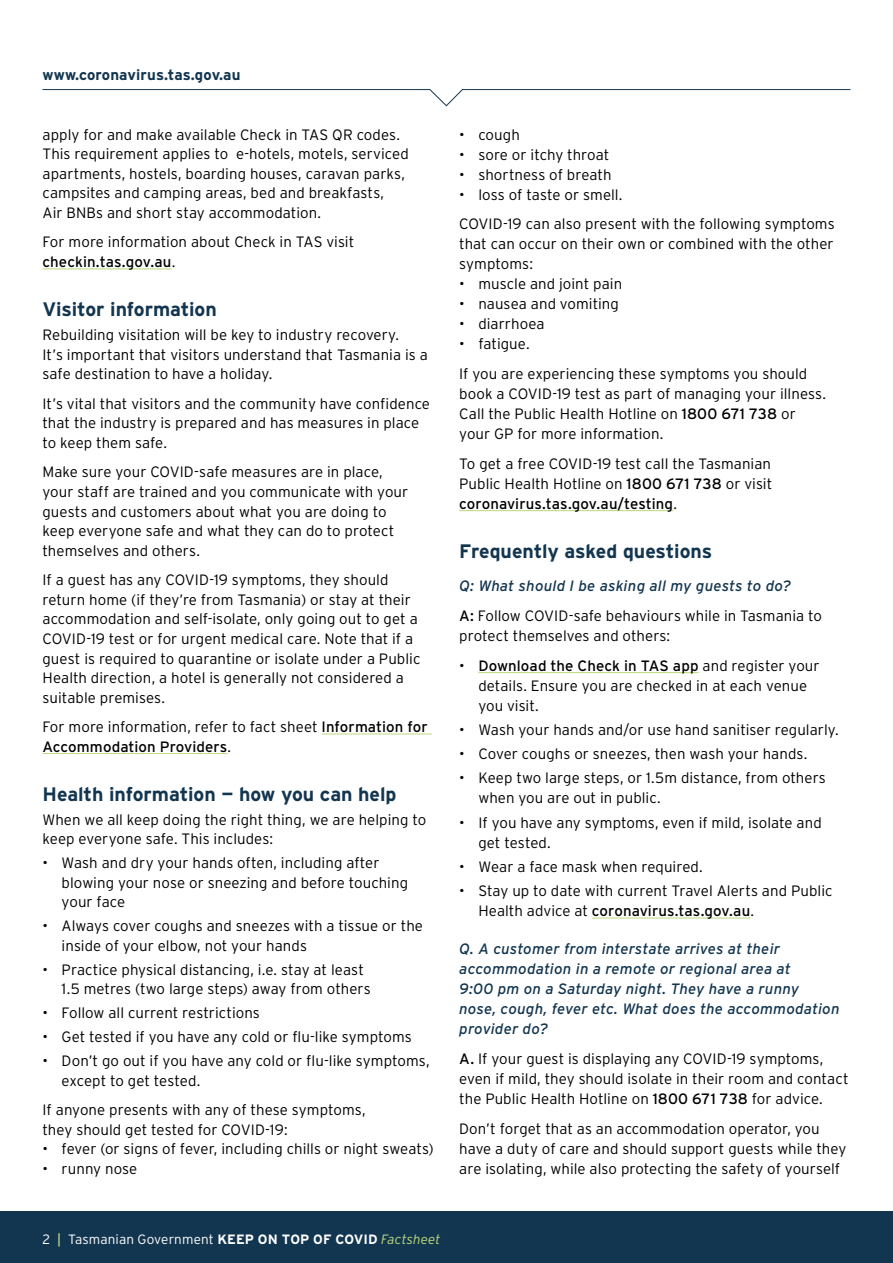
<style>
.page{position:relative;width:893px;height:1263px;background:#fff}
.page>*{position:absolute;margin:0;border:0;box-sizing:border-box;transform-origin:0 0}
.t1{font:700 19.5px "Interstate";letter-spacing:-.005em;color:#133650}
.t2{font:300 15px/19.6px "Interstate";letter-spacing:.005em;color:#000}
.t3{font:italic 15px/20px "Interstate";letter-spacing:.01em;color:#133650}
.t4{font:700 15px "Interstate";letter-spacing:.01em;color:#133650}
.t5{font:300 13.5px "Interstate";letter-spacing:.01em;color:#fff}
.s1{font-weight:400}
.s2{font-weight:400;font-style:italic;color:#133650}
.s3{font-weight:400;color:#bad97c}
.s4{font-weight:700}
.s5{font-style:italic;color:#bad97c}
</style>
<div class="page">
<div style="left:0;top:1212px;width:893px;height:51px;background:#133650"></div>
<svg style="left:42px;top:89px;width:809px;height:17px"></svg>
<hr style="left:43px;top:269px;width:129px;height:1px;background:#bad97c">
<hr style="left:322px;top:734px;width:110px;height:1px;background:#bad97c">
<hr style="left:43px;top:753px;width:184px;height:1px;background:#bad97c">
<hr style="left:459px;top:510px;width:214px;height:1px;background:#bad97c">
<hr style="left:478px;top:672px;width:221px;height:1px;background:#bad97c">
<hr style="left:592px;top:918px;width:158px;height:1px;background:#bad97c">
<p class="t4" style="left:43px;top:66px;width:200px">www.coronavirus.tas.gov.au</p>
<p class="t2" style="left:43px;top:124px;width:368px">apply for and make available Check in TAS QR codes.<br>This requirement applies to e-hotels, motels, serviced apartments, hostels, boarding houses, caravan parks, campsites and camping areas, bed and breakfasts,<br>Air BNBs and short stay accommodation.</p>
<p class="t2" style="left:43px;top:232px;width:313px">For more information about Check in TAS visit <span class="s1">checkin.tas.gov.au</span>.</p>
<h1 class="t1" style="left:43px;top:299px;width:176px">Visitor information</h1>
<p class="t2" style="left:43px;top:325px;width:387px">Rebuilding visitation will be key to industry recovery.<br>It’s important that visitors understand that Tasmania is a safe destination to have a holiday.</p>
<p class="t2" style="left:43px;top:393px;width:389px">It’s vital that visitors and the community have confidence that the industry is prepared and has measures in place to keep them safe.</p>
<p class="t2" style="left:43px;top:462px;width:367px">Make sure your COVID-safe measures are in place, your staff are trained and you communicate with your guests and customers about what you are doing to keep everyone safe and what they can do to protect themselves and others.</p>
<p class="t2" style="left:43px;top:570px;width:379px">If a guest has any COVID-19 symptoms, they should return home (if they’re from Tasmania) or stay at their accommodation and self-isolate, only going out to get a COVID-19 test or for urgent medical care. Note that if a guest is required to quarantine or isolate under a Public Health direction, a hotel is generally not considered a suitable premises.</p>
<p class="t2" style="left:43px;top:717px;width:387px">For more information, refer to fact sheet <span class="s1">Information for<br>Accommodation Providers</span>.</p>
<h1 class="t1" style="left:43px;top:783px;width:355px">Health information — how you can help</h1>
<p class="t2" style="left:43px;top:809px;width:385px">When we all keep doing the right thing, we are helping to keep everyone safe. This includes:</p>
<p class="t2" style="left:62px;top:853px;width:348px;text-indent:-19px">• Wash and dry your hands often, including after blowing your nose or sneezing and before touching your face</p>
<p class="t2" style="left:62px;top:916px;width:363px;text-indent:-19px">• Always cover coughs and sneezes with a tissue or the inside of your elbow, not your hands</p>
<p class="t2" style="left:62px;top:959px;width:311px;text-indent:-19px">• Practice physical distancing, i.e. stay at least<br>1.5 metres (two large steps) away from others</p>
<p class="t2" style="left:43px;top:1003px;width:219px">• Follow all current restrictions</p>
<p class="t2" style="left:43px;top:1027px;width:371px">• Get tested if you have any cold or flu-like symptoms</p>
<p class="t2" style="left:62px;top:1051px;width:369px;text-indent:-19px">• Don’t go out if you have any cold or flu-like symptoms, except to get tested.</p>
<p class="t2" style="left:43px;top:1100px;width:325px">If anyone presents with any of these symptoms, they should get tested for COVID-19:</p>
<p class="t2" style="left:43px;top:1139px;width:393px">• fever (or signs of fever, including chills or night sweats)</p>
<p class="t2" style="left:43px;top:1158px;width:96px">• runny nose</p>
<p class="t2" style="left:459px;top:124px;width:62px">• cough</p>
<p class="t2" style="left:459px;top:144px;width:152px">• sore or itchy throat</p>
<p class="t2" style="left:459px;top:164px;width:154px">• shortness of breath</p>
<p class="t2" style="left:459px;top:179px;width:377px;line-height:29.7px">• loss of taste or smell.<br>COVID-19 can also present with the following symptoms</p>
<p class="t2" style="left:459px;top:234px;width:376px">that can occur on their own or combined with the other symptoms:</p>
<p class="t2" style="left:459px;top:274px;width:164px">• muscle and joint pain</p>
<p class="t2" style="left:459px;top:294px;width:161px">• nausea and vomiting</p>
<p class="t2" style="left:459px;top:314px;width:87px">• diarrhoea</p>
<p class="t2" style="left:459px;top:329px;width:350px;line-height:29.7px">• fatigue.<br>If you are experiencing these symptoms you should</p>
<p class="t2" style="left:459px;top:384px;width:368px">book a COVID-19 test as part of managing your illness.<br>Call the Public Health Hotline on <span class="s1">1800 671 738</span> or your GP for more information.</p>
<p class="t2" style="left:459px;top:453px;width:314px;text-align:justify">To get a free COVID-19 test call the Tasmanian Public Health Hotline on <span class="s1">1800 671 738</span> or visit <span class="s1">coronavirus.tas.gov.au/testing</span>.</p>
<h1 class="t1" style="left:459px;top:541px;width:254px">Frequently asked questions</h1>
<p class="t2" style="left:459px;top:571px;width:364px;line-height:29.7px"><span class="s2">Q: What should I be asking all my guests to do?<br></span><span class="s1">A:</span> Follow COVID-safe behaviours while in Tasmania to</p>
<p class="t2" style="left:459px;top:626px;width:212px">protect themselves and others:</p>
<p class="t2" style="left:478px;top:655px;width:343px;text-indent:-19px">• <span class="s1">Download the Check in TAS app</span> and register your details. Ensure you are checked in at each venue you visit.</p>
<p class="t2" style="left:459px;top:720px;width:381px">• Wash your hands and/or use hand sanitiser regularly.</p>
<p class="t2" style="left:459px;top:744px;width:350px">• Cover coughs or sneezes, then wash your hands.</p>
<p class="t2" style="left:478px;top:768px;width:349px;text-indent:-19px">• Keep two large steps, or 1.5m distance, from others when you are out in public.</p>
<p class="t2" style="left:478px;top:812px;width:345px;text-indent:-19px">• If you have any symptoms, even if mild, isolate and get tested.</p>
<p class="t2" style="left:459px;top:856px;width:245px">• Wear a face mask when required.</p>
<p class="t2" style="left:478px;top:881px;width:356px;text-indent:-19px">• Stay up to date with current Travel Alerts and Public<br>Health advice at <span class="s1">coronavirus.tas.gov.au</span>.</p>
<p class="t3" style="left:459px;top:939px;width:382px">Q. A customer from interstate arrives at their accommodation in a remote or regional area at<br>9:00 pm on a Saturday night. They have a runny nose, cough, fever etc. What does the accommodation provider do?</p>
<p class="t2" style="left:459px;top:1049px;width:391px"><span class="s1">A.</span> If your guest is displaying any COVID-19 symptoms, even if mild, they should isolate in their room and contact the Public Health Hotline on <span class="s1">1800 671 738</span> for advice.</p>
<p class="t2" style="left:459px;top:1118px;width:389px">Don’t forget that as an accommodation operator, you have a duty of care and should support guests while they are isolating, while also protecting the safety of yourself</p>
<p class="t5" style="left:43px;top:1231px;width:400px">2 <span class="s3">|</span> Tasmanian Government <span class="s4">KEEP ON TOP OF COVID</span> <span class="s5">Factsheet</span></p>
</div>
